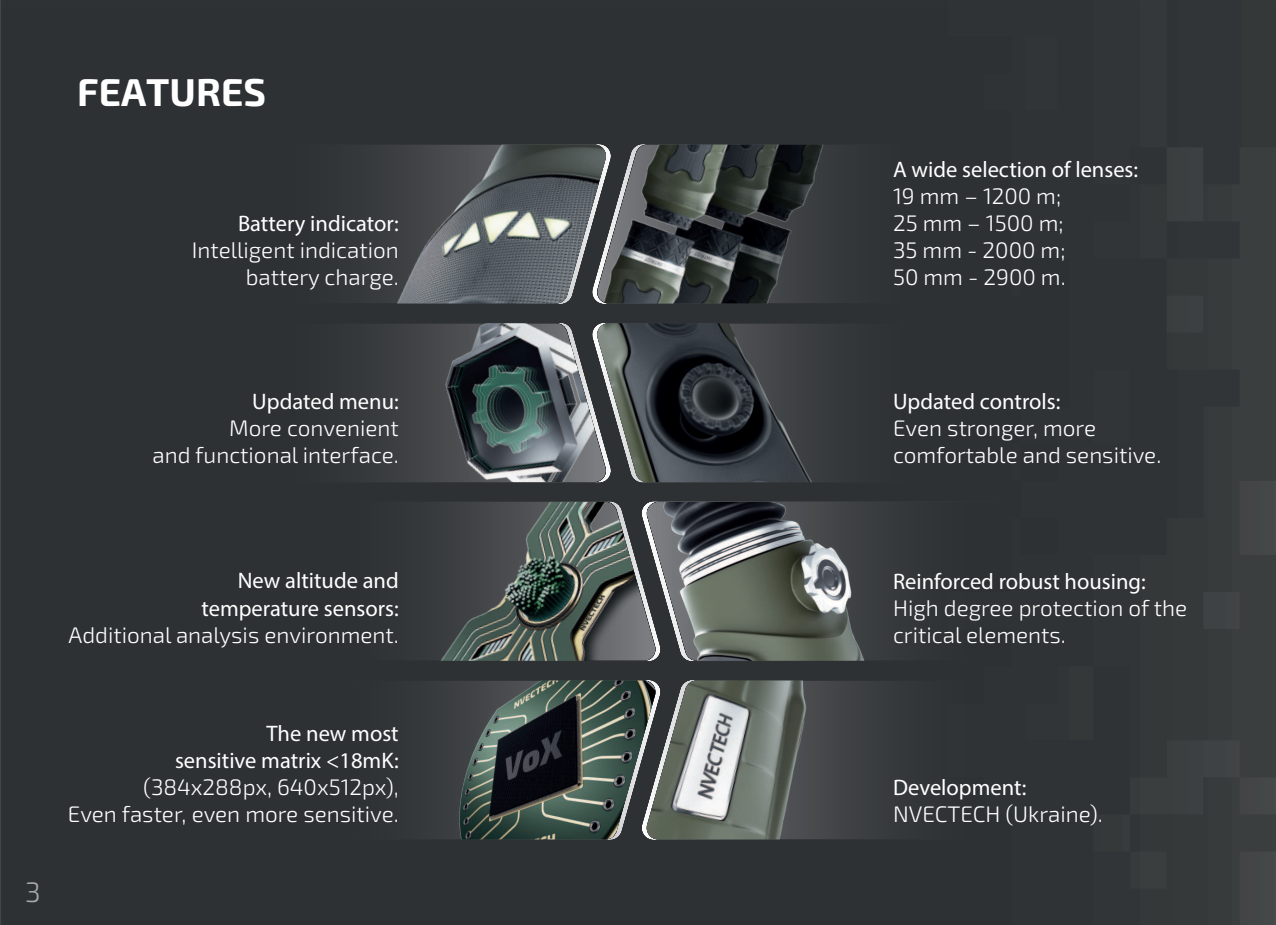
<style>
.page{position:relative;width:1276px;height:925px;background:#fff}
.page>*{position:absolute;margin:0;border:0;box-sizing:border-box;transform-origin:0 0}
.t1{font:700 38.93px "Exo 2";color:#fff}
.t2{font:300 28.12px "Exo 2";color:#a8a9ad}
.t3{font:300 22.5px/27px "Exo 2";color:#fff;text-align:right}
.t4{font:600 22.5px/27px "Exo 2";color:#fff;text-align:right}
</style>
<div class="page">
<img style="left:0;top:0;width:1276px;height:925px">
<svg style="left:167px;top:144px;width:424px;height:160px;background:#44494b"></svg>
<svg style="left:591px;top:144px;width:431px;height:160px;background:#373b3c"></svg>
<svg style="left:167px;top:323px;width:424px;height:160px;background:#3e4446"></svg>
<svg style="left:591px;top:323px;width:431px;height:160px;background:#363a3d"></svg>
<svg style="left:234px;top:501px;width:407px;height:160px;background:#3f4545"></svg>
<svg style="left:641px;top:501px;width:449px;height:160px;background:#4a4e4e"></svg>
<svg style="left:234px;top:680px;width:407px;height:160px;background:#363e3d"></svg>
<svg style="left:641px;top:680px;width:449px;height:160px;background:#4e5352"></svg>
<h1 class="t1" style="left:77px;top:78px;width:190px">FEATURES</h1>
<p class="t4" style="left:238px;top:212px;width:162px">Battery indicator:</p>
<p class="t3" style="left:192px;top:238px;width:208px">Intelligent indication battery charge.</p>
<p class="t4" style="left:252px;top:390px;width:148px">Updated menu:</p>
<p class="t3" style="left:152px;top:416px;width:248px">More convenient<br>and functional interface.</p>
<p class="t4" style="left:201px;top:569px;width:199px">New altitude and temperature sensors:</p>
<p class="t3" style="left:69px;top:622px;width:332px">Additional analysis environment.</p>
<p class="t2" style="left:25px;top:879px;width:17px">3</p>
<p class="t4" style="left:175px;top:722px;width:225px">The new most<br>sensitive matrix &lt;18mK:</p>
<p class="t3" style="left:68px;top:775px;width:332px">(384x288px, 640x512px),<br>Even faster, even more sensitive.</p>
<p class="t4" style="left:893px;top:158px;width:247px">A wide selection of lenses:</p>
<p class="t3" style="left:893px;top:184px;width:174px;text-align:left">19 mm – 1200 m;<br>25 mm – 1500 m;<br>35 mm - 2000 m;<br>50 mm - 2900 m.</p>
<p class="t4" style="left:893px;top:390px;width:169px">Updated controls:</p>
<p class="t3" style="left:893px;top:416px;width:270px;text-align:left">Even stronger, more comfortable and sensitive.</p>
<p class="t4" style="left:893px;top:569px;width:254px">Reinforced robust housing:</p>
<p class="t3" style="left:893px;top:595px;width:295px;text-align:left">High degree protection of the critical elements.</p>
<p class="t4" style="left:893px;top:776px;width:135px">Development:</p>
<p class="t3" style="left:893px;top:802px;width:211px">NVECTECH (Ukraine).</p>
</div>
